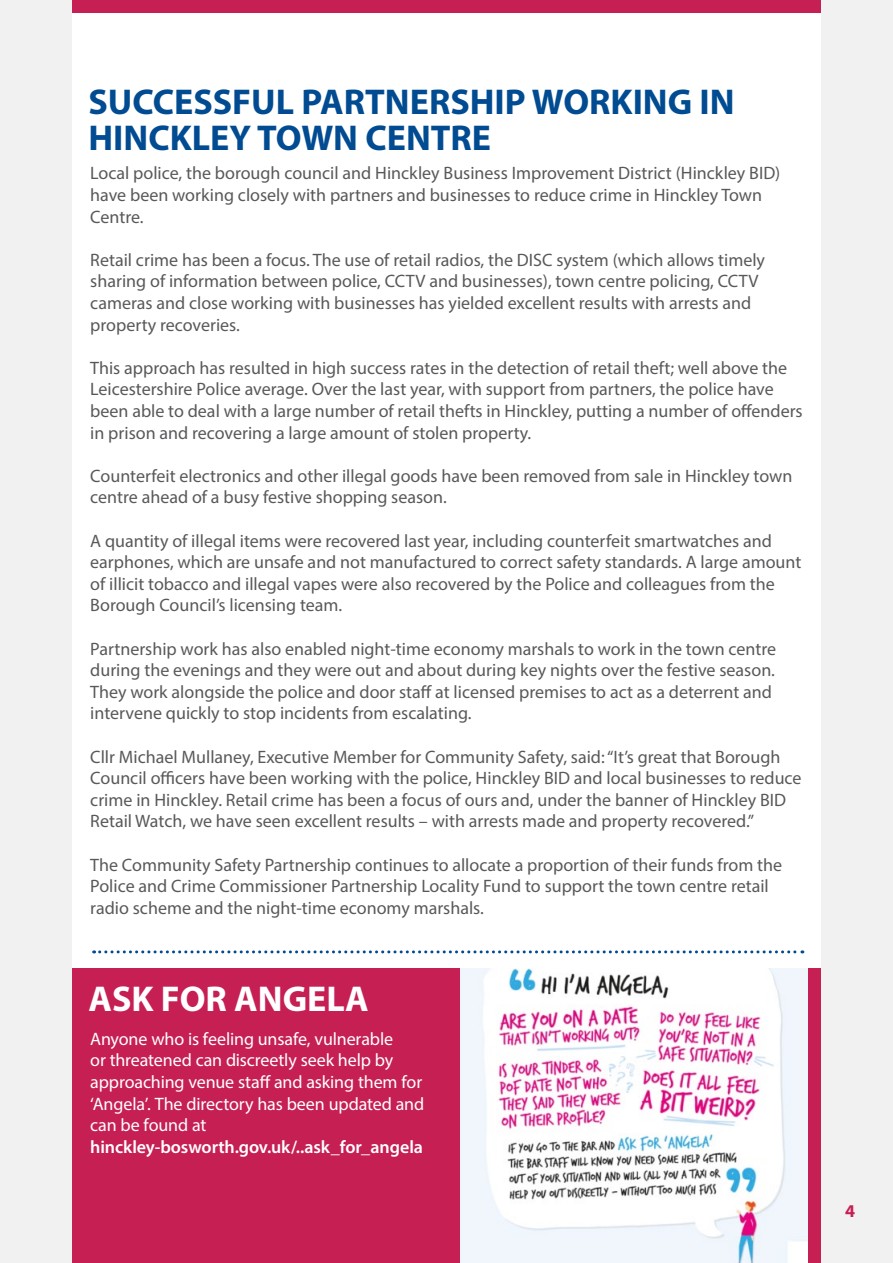
<style>
.page{position:relative;width:893px;height:1263px;background:#f1f1f2}
.page>*{position:absolute;margin:0;border:0;box-sizing:border-box;transform-origin:0 0}
.t1{font:700 36px/36px "Myriad Pro";color:#004b91}
.t2{font:700 36px "Myriad Pro";color:#fff}
.Paragraph{font:18px/21.6px "Myriad Pro";color:#58595b}
.t3{font:18px/21.6px "Myriad Pro";letter-spacing:-.005em;color:#fff}
.t4{font:600 18px "Myriad Pro";letter-spacing:-.005em;color:#fff}
.t5{font:700 18px "Myriad Pro";color:#c61f54}
</style>
<div class="page">
<div style="left:72px;top:0;width:749px;height:1263px;background:#fff"></div>
<div style="left:72px;top:0;width:749px;height:12px;background:#c61f54"></div>
<svg style="left:94px;top:950px;width:709px;height:3px"></svg>
<div style="left:72px;top:968px;width:749px;height:295px;background:#c61f54"></div>
<img style="left:461px;top:968px;width:347px;height:295px">
<h2 class="t1" style="left:88px;top:84px;width:648px">SUCCESSFUL PARTNERSHIP WORKING IN<br>HINCKLEY TOWN CENTRE</h2>
<p class="Paragraph" style="left:90px;top:162px;width:691px">Local police, the borough council and Hinckley Business Improvement District (Hinckley BID) have been working closely with partners and businesses to reduce crime in Hinckley Town<br>Centre.</p>
<p class="Paragraph" style="left:90px;top:249px;width:676px">Retail crime has been a focus. The use of retail radios, the DISC system (which allows timely sharing of information between police, CCTV and businesses), town centre policing, CCTV cameras and close working with businesses has yielded excellent results with arrests and property recoveries.</p>
<p class="Paragraph" style="left:90px;top:357px;width:714px">This approach has resulted in high success rates in the detection of retail theft; well above the Leicestershire Police average. Over the last year, with support from partners, the police have been able to deal with a large number of retail thefts in Hinckley, putting a number of offenders in prison and recovering a large amount of stolen property.</p>
<p class="Paragraph" style="left:90px;top:465px;width:704px">Counterfeit electronics and other illegal goods have been removed from sale in Hinckley town centre ahead of a busy festive shopping season.</p>
<p class="Paragraph" style="left:90px;top:529px;width:713px">A quantity of illegal items were recovered last year, including counterfeit smartwatches and earphones, which are unsafe and not manufactured to correct safety standards. A large amount of illicit tobacco and illegal vapes were also recovered by the Police and colleagues from the Borough Council’s licensing team.</p>
<p class="Paragraph" style="left:90px;top:637px;width:687px">Partnership work has also enabled night-time economy marshals to work in the town centre during the evenings and they were out and about during key nights over the festive season.<br>They work alongside the police and door staff at licensed premises to act as a deterrent and intervene quickly to stop incidents from escalating.</p>
<p class="Paragraph" style="left:90px;top:745px;width:713px">Cllr Michael Mullaney, Executive Member for Community Safety, said: “It’s great that Borough Council officers have been working with the police, Hinckley BID and local businesses to reduce crime in Hinckley. Retail crime has been a focus of ours and, under the banner of Hinckley BID Retail Watch, we have seen excellent results – with arrests made and property recovered.”</p>
<p class="Paragraph" style="left:90px;top:853px;width:693px">The Community Safety Partnership continues to allocate a proportion of their funds from the<br>Police and Crime Commissioner Partnership Locality Fund to support the town centre retail radio scheme and the night-time economy marshals.</p>
<h2 class="t2" style="left:88px;top:979px;width:282px">ASK FOR ANGELA</h2>
<p class="t3" style="left:90px;top:1027px;width:336px">Anyone who is feeling unsafe, vulnerable<br>or threatened can discreetly seek help by approaching venue staff and asking them for ‘Angela’. The directory has been updated and can be found at</p>
<p class="t4" style="left:90px;top:1135px;width:334px">hinckley-bosworth.gov.uk/..ask_for_angela</p>
<p class="t5" style="left:845px;top:1201px;width:11px">4</p>
</div>
